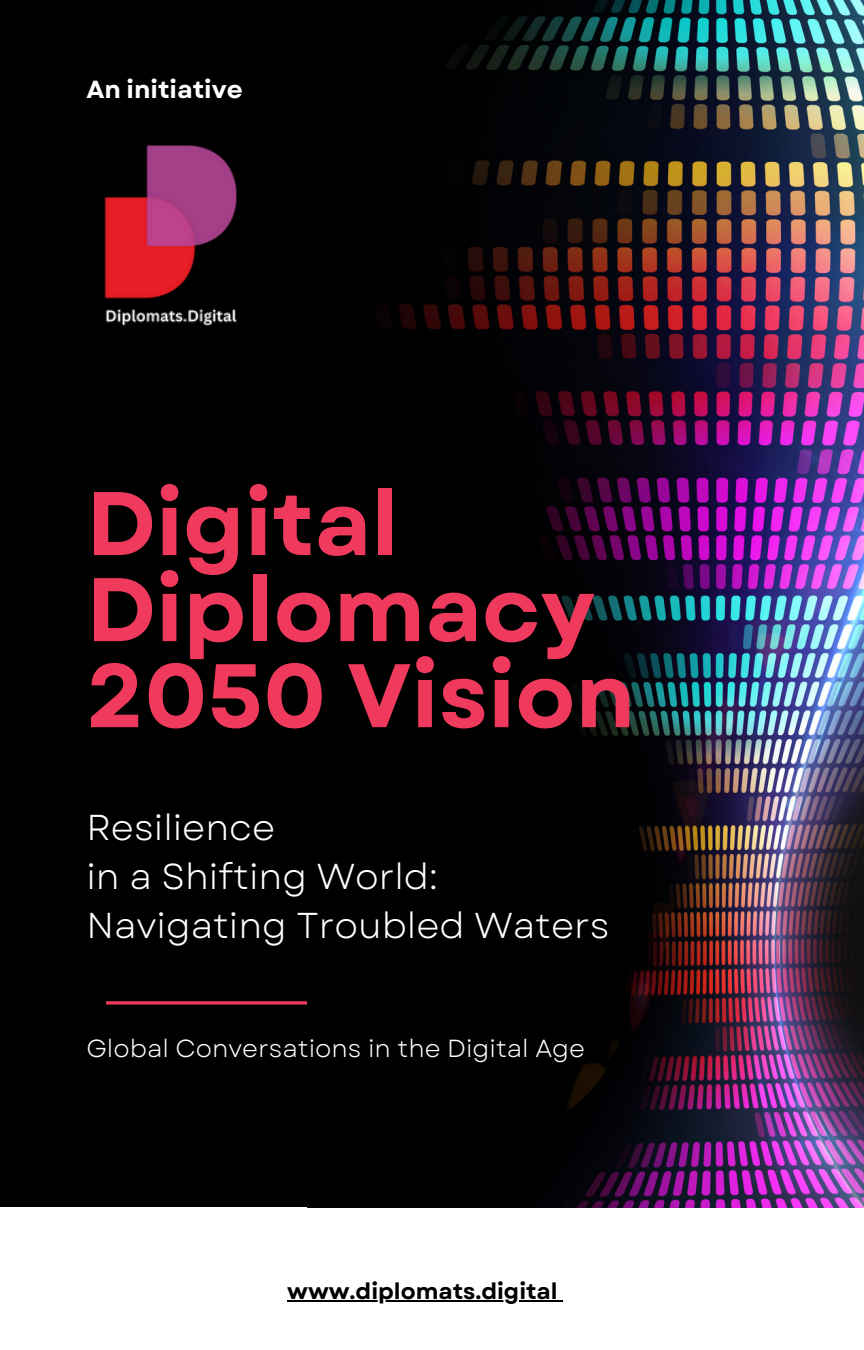
<style>
.page{position:relative;width:864px;height:1350px;background:#000}
.page>*{position:absolute;margin:0;border:0;box-sizing:border-box;transform-origin:0 0}
.t1{font:700 90px/86px "Garet";color:#ef3a5d}
.t2{font:36px "Garet";color:#fff}
.t3{font:24.75px "Garet";color:#fff}
.t4{font:700 24.75px "Garet";color:#fff}
.t5{font:700 22.5px "Garet";color:#000}
</style>
<div class="page">
<div style="left:0;top:1207px;width:864px;height:143px;background:#fff"></div>
<svg style="left:106px;top:1001px;width:201px;height:4px"></svg>
<img style="left:376px;top:0;width:488px;height:1207px">
<img style="left:104px;top:145px;width:133px;height:181px">
<hr style="left:287px;top:1301px;width:271px;height:1px;background:#000">
<p class="t4" style="left:86px;top:72px;width:158px">An initiative</p>
<p class="t1" style="left:86px;top:481px;width:510px">Digital<br>Diplomacy</p>
<p class="t1" style="left:86px;top:653px;width:550px">2050 Vision</p>
<p class="t2" style="left:86px;top:801px;width:190px">Resilience</p>
<p class="t2" style="left:86px;top:850px;width:353px">in a Shifting World:</p>
<p class="t2" style="left:86px;top:899px;width:525px">Navigating Troubled Waters</p>
<p class="t3" style="left:86px;top:1031px;width:500px">Global Conversations in the Digital Age</p>
<p class="t5" style="left:287px;top:1275px;width:272px">www.diplomats.digital</p>
</div>
